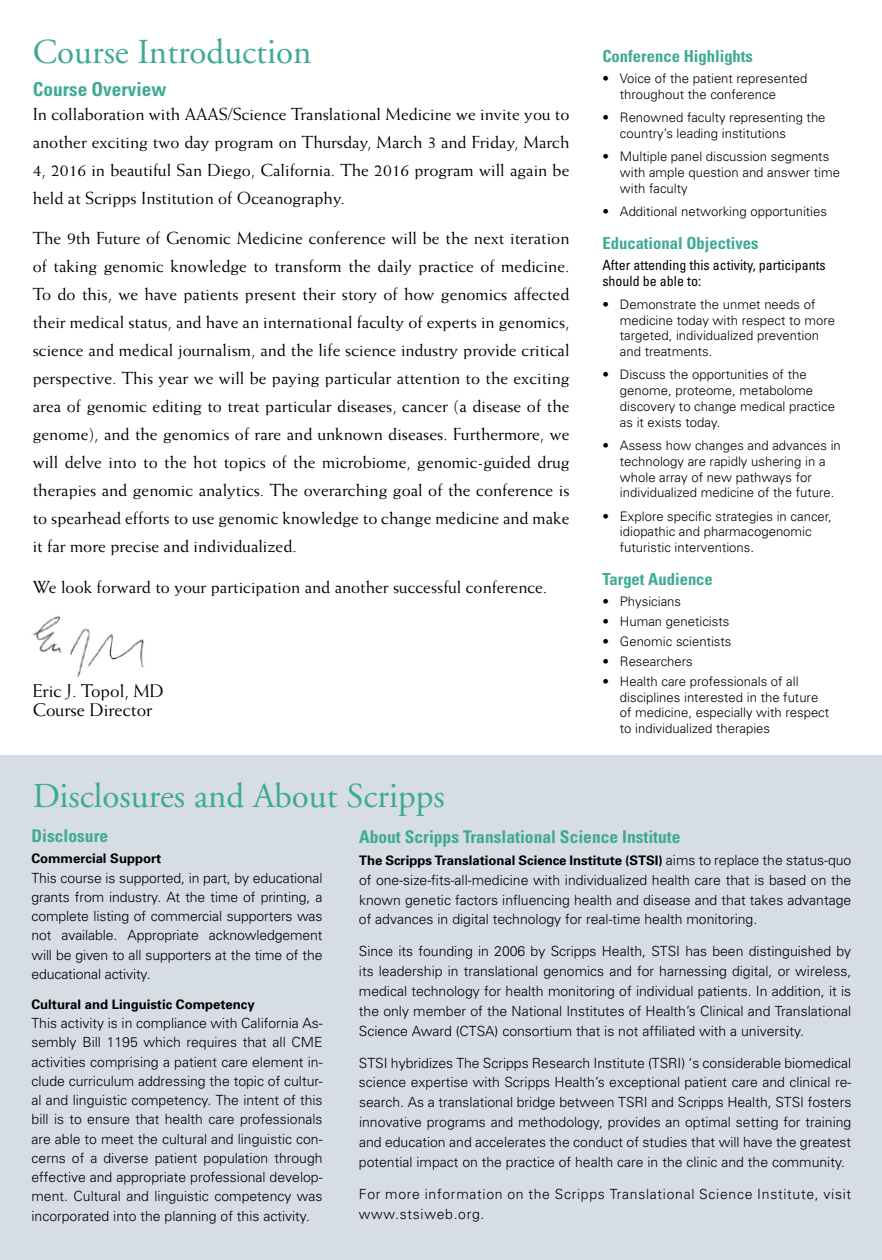
<style>
.page{position:relative;width:882px;height:1260px;background:#fff}
.page>*{position:absolute;margin:0;border:0;box-sizing:border-box;transform-origin:0 0}
.t1{font:35px "Adobe Garamond";color:#3faa94}
.t2{font:700 condensed 19.25px "Univers";color:#3faa94}
.t3{font:18.38px/19.2px "Weiss Std";color:#000}
.t4{font:17.5px/28px "Weiss Std";color:#000;text-align:justify}
.t5{font:700 condensed 17.5px "Univers";color:#3faa94}
.t6{font:700 condensed 16.62px "Univers";color:#3faa94}
.t7{font:300 14px/19.2px "Univers";color:#000;text-align:justify}
.t8{font:300 14px/19.9px "Univers";letter-spacing:.05em;color:#000}
.t9{font:condensed 14px/15.8px "Univers";color:#000}
.t10{font:300 13.12px/15.8px "Univers";color:#000}
.t11{font:700 13.12px "Univers";color:#000}
.s1{font-weight:300;font-size:14px}
</style>
<div class="page">
<img style="left:32px;top:616px;width:113px;height:62px">
<div style="left:0;top:756px;width:882px;height:504px;background:#d7dde5"></div>
<h1 class="t1" style="left:33px;top:33px;width:280px">Course Introduction</h1>
<h2 class="t2" style="left:33px;top:77px;width:135px">Course Overview</h2>
<p class="t4" style="left:33px;top:99px;width:538px">In collaboration with AAAS/Science Translational Medicine we invite you to another exciting two day program on Thursday, March 3 and Friday, March 4, 2016 in beautiful San Diego, California. The 2016 program will again be held at Scripps Institution of Oceanography.</p>
<p class="t4" style="left:33px;top:224px;width:538px">The 9th Future of Genomic Medicine conference will be the next iteration of taking genomic knowledge to transform the daily practice of medicine.<br>To do this, we have patients present their story of how genomics affected their medical status, and have an international faculty of experts in genomics, science and medical journalism, and the life science industry provide critical perspective. This year we will be paying particular attention to the exciting area of genomic editing to treat particular diseases, cancer (a disease of the genome), and the genomics of rare and unknown diseases. Furthermore, we will delve into to the hot topics of the microbiome, genomic-guided drug therapies and genomic analytics. The overarching goal of the conference is to spearhead efforts to use genomic knowledge to change medicine and make it far more precise and individualized.</p>
<p class="t4" style="left:33px;top:573px;width:516px">We look forward to your participation and another successful conference.</p>
<h3 class="t3" style="left:33px;top:681px;width:133px">Eric J. Topol, MD<br>Course Director</h3>
<p class="t6" style="left:602px;top:46px;width:152px">Conference Highlights</p>
<p class="t10" style="left:620px;top:70px;width:189px;text-indent:-17px">• Voice of the patient represented throughout the conference</p>
<p class="t10" style="left:620px;top:109px;width:207px;text-indent:-17px">• Renowned faculty representing the country’s leading institutions</p>
<p class="t10" style="left:620px;top:148px;width:222px;text-indent:-17px">• Multiple panel discussion segments with ample question and answer time with faculty</p>
<p class="t10" style="left:602px;top:203px;width:226px">• Additional networking opportunities</p>
<p class="t6" style="left:602px;top:233px;width:158px">Educational Objectives</p>
<p class="t9" style="left:602px;top:257px;width:225px">After attending this activity, participants should be able to:</p>
<p class="t10" style="left:620px;top:296px;width:217px;text-indent:-17px">• Demonstrate the unmet needs of medicine today with respect to more targeted, individualized prevention and treatments.</p>
<p class="t10" style="left:620px;top:367px;width:217px;text-indent:-17px">• Discuss the opportunities of the genome, proteome, metabolome discovery to change medical practice as it exists today.</p>
<p class="t10" style="left:620px;top:437px;width:223px;text-indent:-17px">• Assess how changes and advances in technology are rapidly ushering in a whole array of new pathways for individualized medicine of the future.</p>
<p class="t10" style="left:620px;top:508px;width:213px;text-indent:-17px">• Explore specific strategies in cancer, idiopathic and pharmacogenomic futuristic interventions.</p>
<p class="t6" style="left:602px;top:569px;width:112px">Target Audience</p>
<p class="t10" style="left:602px;top:593px;width:80px">• Physicians</p>
<p class="t10" style="left:602px;top:613px;width:128px">• Human geneticists</p>
<p class="t10" style="left:602px;top:633px;width:131px">• Genomic scientists</p>
<p class="t10" style="left:602px;top:653px;width:92px">• Researchers</p>
<p class="t10" style="left:620px;top:673px;width:211px;text-indent:-17px">• Health care professionals of all disciplines interested in the future of medicine, especially with respect to individualized therapies</p>
<h1 class="t1" style="left:33px;top:778px;width:414px">Disclosures and About Scripps</h1>
<p class="t5" style="left:32px;top:825px;width:78px">Disclosure</p>
<p class="t11" style="left:32px;top:850px;width:131px">Commercial Support</p>
<p class="t7" style="left:31px;top:868px;width:293px">This course is supported, in part, by educational grants from industry. At the time of printing, a complete listing of commercial supporters was not available. Appropriate acknowledgement will be given to all supporters at the time of the educational activity.</p>
<p class="t11" style="left:32px;top:996px;width:225px">Cultural and Linguistic Competency</p>
<p class="t7" style="left:32px;top:1013px;width:293px">This activity is in compliance with California As&shy;sembly Bill 1195 which requires that all CME activities comprising a patient care element in&shy;clude curriculum addressing the topic of cultur&shy;al and linguistic competency. The intent of this bill is to ensure that health care professionals are able to meet the cultural and linguistic con&shy;cerns of a diverse patient population through effective and appropriate professional develop&shy;ment. Cultural and linguistic competency was incorporated into the planning of this activity.</p>
<p class="t5" style="left:359px;top:826px;width:323px">About Scripps Translational Science Institute</p>
<p class="t11" style="left:359px;top:852px;width:494px">The Scripps Translational Science Institute (STSI) <span class="s1">aims to replace the status-quo</span></p>
<p class="t7" style="left:359px;top:869px;width:494px;line-height:19.9px">of one-size-fits-all-medicine with individualized health care that is based on the known genetic factors influencing health and disease and that takes advantage of advances in digital technology for real-time health monitoring.</p>
<p class="t7" style="left:359px;top:941px;width:494px;line-height:19.9px">Since its founding in 2006 by Scripps Health, STSI has been distinguished by its leadership in translational genomics and for harnessing digital, or wireless, medical technology for health monitoring of individual patients. In addition, it is the only member of the National Institutes of Health’s Clinical and Translational Science Award (CTSA) consortium that is not affiliated with a university.</p>
<p class="t7" style="left:359px;top:1052px;width:494px;line-height:19.9px">STSI hybridizes The Scripps Research Institute (TSRI) ‘s considerable biomedical science expertise with Scripps Health’s exceptional patient care and clinical re&shy;search. As a translational bridge between TSRI and Scripps Health, STSI fosters innovative programs and methodology, provides an optimal setting for training and education and accelerates the conduct of studies that will have the greatest potential impact on the practice of health care in the clinic and the community.</p>
<p class="t8" style="left:359px;top:1183px;width:494px">For more information on the Scripps Translational Science Institute, visit www.stsiweb.org.</p>
</div>
